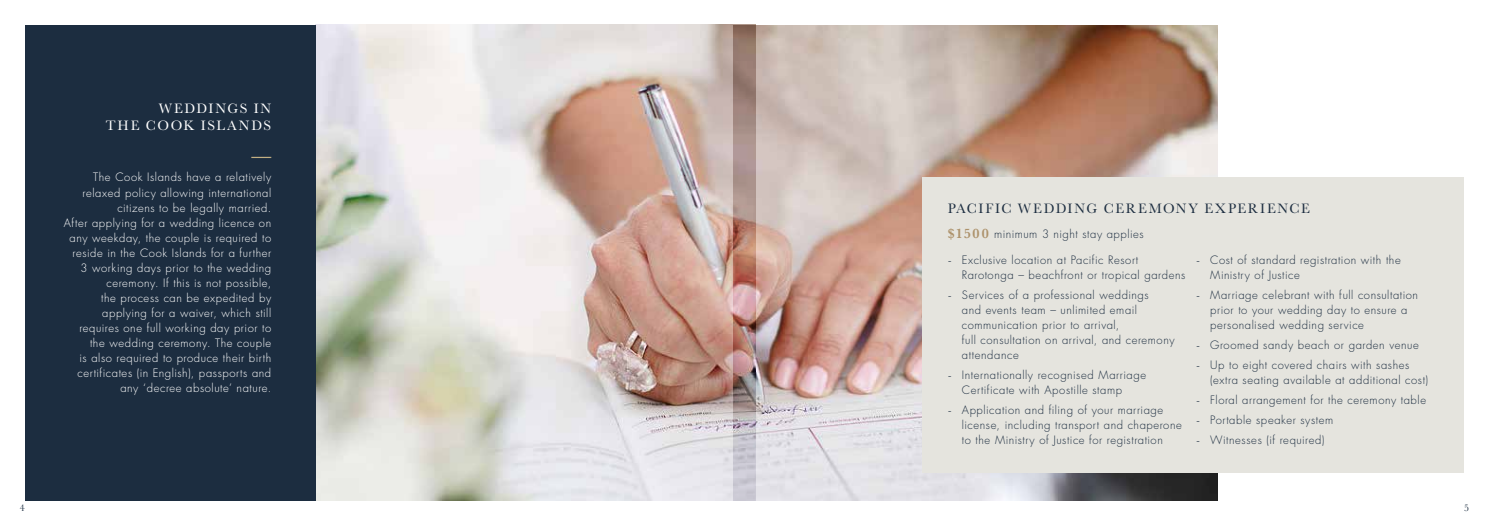
<style>
.page{position:relative;width:1489px;height:525px;background:#fff}
.page>*{position:absolute;margin:0;border:0;box-sizing:border-box;transform-origin:0 0}
.t1{font:14.12px "Baskerville";letter-spacing:.12em;color:#1c2d40}
.t2{font:14.12px/17px "Baskerville";letter-spacing:.115em;color:#fff;text-align:right}
.t3{font:300 11.25px/15px "Futura Std";letter-spacing:.045em;color:#1c2d40}
.t4{font:300 11.25px/15px "Futura Std";letter-spacing:.05em;color:#fff;text-align:right}
.t5{font:10px "Baskerville";color:#1c2d40}
.t6{font:700 8px "Futura Std";color:#c3b083;scale:5 1}
.s1{color:#e5e4de}
.s2{font-family:"Baskerville";font-weight:600;font-size:14.12px;color:#ad926b}
.s3{font-family:"Minion Pro";font-weight:400}
</style>
<div class="page">
<img style="left:315px;top:25px;width:418px;height:474px">
<div style="left:25px;top:25px;width:290px;height:475px;background:#1c2d40"></div>
<img style="left:733px;top:25px;width:484px;height:475px">
<div style="left:922px;top:177px;width:541px;height:296px;background:#e5e4de"></div>
<p class="t2" style="left:106px;top:100px;width:167px">WEDDINGS IN<br>THE COOK ISLANDS</p>
<p class="t6" style="left:251px;top:151px;width:5px">–</p>
<p class="t4" style="left:64px;top:170px;width:209px">The Cook Islands have a relatively relaxed policy allowing international citizens to be legally married.<br>After applying for a wedding licence on any weekday, the couple is required to reside in the Cook Islands for a further 3 working days prior to the wedding ceremony. If this is not possible,<br>the process can be expedited by applying for a waiver, which still requires one full working day prior to the wedding ceremony. The couple<br>is also required to produce their birth certificates (in English), passports and any ‘decree absolute’ nature<span class="s1">.</span></p>
<p class="t1" style="left:947px;top:199px;width:364px">PACIFIC WEDDING CEREMONY EXPERIENCE</p>
<p class="t3" style="left:947px;top:227px;width:197px"><span class="s2">$1500</span> minimum 3 night stay applies</p>
<p class="t3" style="left:961px;top:252px;width:225px;text-indent:-14px"><span class="s3">-</span> Exclusive location at Pacific Resort<br>Rarotonga – beachfront or tropical gardens</p>
<p class="t3" style="left:961px;top:287px;width:214px;text-indent:-14px"><span class="s3">-</span> Services of a professional weddings<br>and events team – unlimited email communication prior to arrival,<br>full consultation on arrival, and ceremony attendance</p>
<p class="t3" style="left:961px;top:367px;width:186px;text-indent:-14px"><span class="s3">-</span> Internationally recognised Marriage<br>Certificate with Apostille stamp</p>
<p class="t3" style="left:961px;top:402px;width:221px;text-indent:-14px"><span class="s3">-</span> Application and filing of your marriage license, including transport and chaperone to the Ministry of Justice for registration</p>
<p class="t3" style="left:1210px;top:252px;width:192px;text-indent:-14px"><span class="s3">-</span> Cost of standard registration with the<br>Ministry of Justice</p>
<p class="t3" style="left:1210px;top:287px;width:209px;text-indent:-14px"><span class="s3">-</span> Marriage celebrant with full consultation prior to your wedding day to ensure a personalised wedding service</p>
<p class="t3" style="left:1195px;top:337px;width:224px"><span class="s3">-</span> Groomed sandy beach or garden venue</p>
<p class="t3" style="left:1210px;top:357px;width:219px;text-indent:-14px"><span class="s3">-</span> Up to eight covered chairs with sashes (extra seating available at additional cost)</p>
<p class="t3" style="left:1195px;top:392px;width:231px"><span class="s3">-</span> Floral arrangement for the ceremony table</p>
<p class="t3" style="left:1195px;top:412px;width:139px"><span class="s3">-</span> Portable speaker system</p>
<p class="t3" style="left:1195px;top:432px;width:130px"><span class="s3">-</span> Witnesses (if required)</p>
<p class="t5" style="left:20px;top:501px;width:7px">4</p>
<p class="t5" style="left:1463px;top:501px;width:6px">5</p>
</div>
